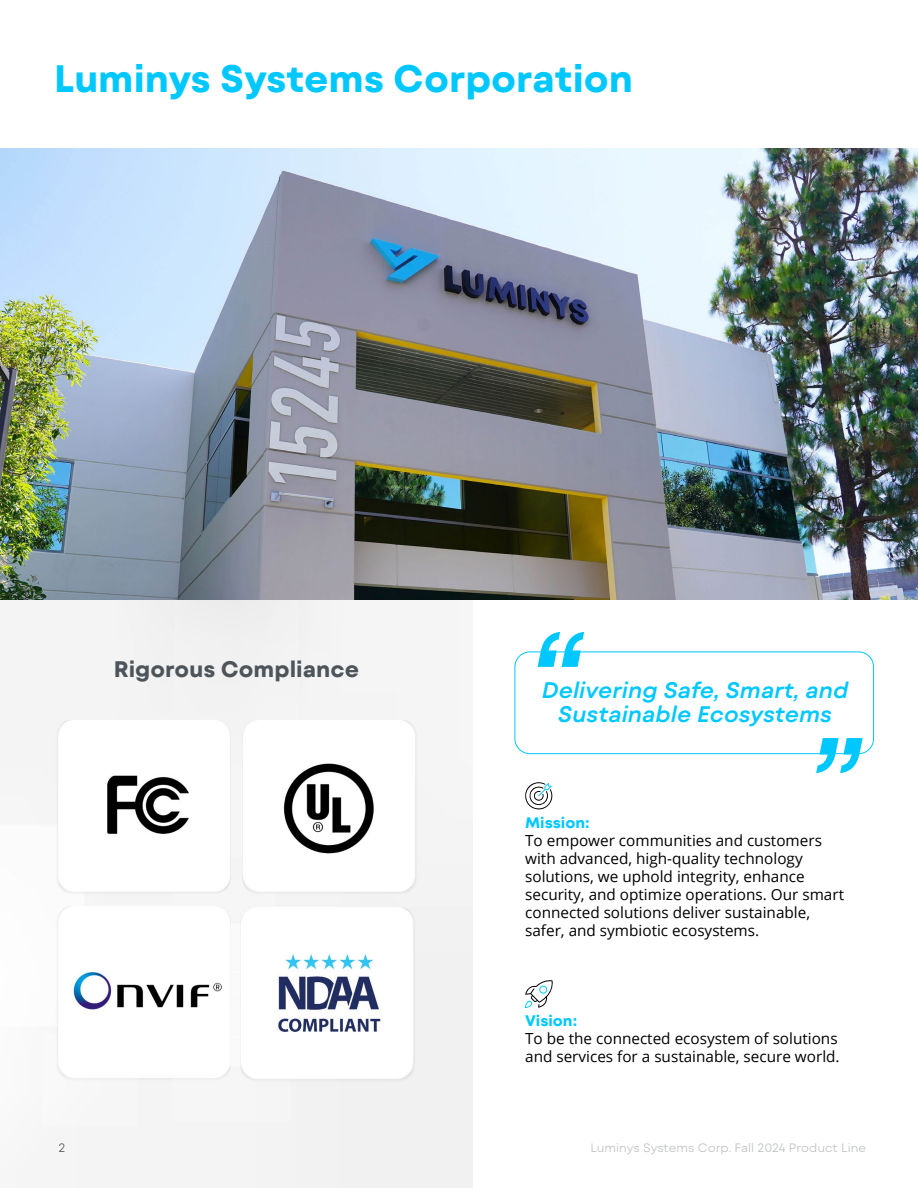
<style>
.page{position:relative;width:918px;height:1188px;background:#fff}
.page>*{position:absolute;margin:0;border:0;box-sizing:border-box;transform-origin:0 0}
.t1{font:italic 700 120px "Mont Blanc Trial Semi";color:#00c8ff}
.t2{font:700 38.25px "Mont Blanc";color:#00c8ff}
.t3{font:italic 700 22.5px/24px "Mont Blanc Trial Semi";color:#00c8ff;text-align:center}
.t4{font:700 22.5px "Mont Blanc";color:#4d555b}
.t5{font:15.3px/18px "Open Sans";color:#000}
.t6{font:700 15.3px "Mont Blanc";color:#00c8ff}
.t7{font:300 12.15px "Mont Blanc";color:#bcbec0}
.t8{font:300 12.15px "Mont Blanc";color:#58595b}
</style>
<div class="page">
<img style="left:0;top:600px;width:472px;height:588px">
<div style="left:515px;top:652px;width:359px;height:102px;border:1px solid #00c8ff;border-radius:15px"></div>
<img style="left:0;top:148px;width:918px;height:452px">
<svg style="left:525px;top:980px;width:28px;height:28px"></svg>
<svg style="left:525px;top:782px;width:27px;height:27px"></svg>
<h2 class="t2" style="left:54px;top:54px;width:581px">Luminys Systems Corporation</h2>
<h3 class="t4" style="left:114px;top:654px;width:247px">Rigorous Compliance</h3>
<h1 class="t1" style="left:525px;top:616px;width:56px">“</h1>
<h3 class="t3" style="left:542px;top:678px;width:308px">Delivering Safe, Smart, and<br>Sustainable Ecosystems</h3>
<h1 class="t1" style="left:875px;top:789px;width:56px;rotate:-180deg">“</h1>
<p class="t6" style="left:525px;top:813px;width:66px">Mission:</p>
<p class="t5" style="left:525px;top:831px;width:320px">To empower communities and customers with advanced, high-quality technology solutions, we uphold integrity, enhance security, and optimize operations. Our smart connected solutions deliver sustainable, safer, and symbiotic ecosystems.</p>
<p class="t6" style="left:525px;top:1011px;width:54px">Vision:</p>
<p class="t5" style="left:525px;top:1029px;width:316px">To be the connected ecosystem of solutions and services for a sustainable, secure world.</p>
<p class="t8" style="left:58px;top:1140px;width:8px">2</p>
<p class="t7" style="left:591px;top:1140px;width:277px">Luminys Systems Corp. Fall 2024 Product Line</p>
</div>
